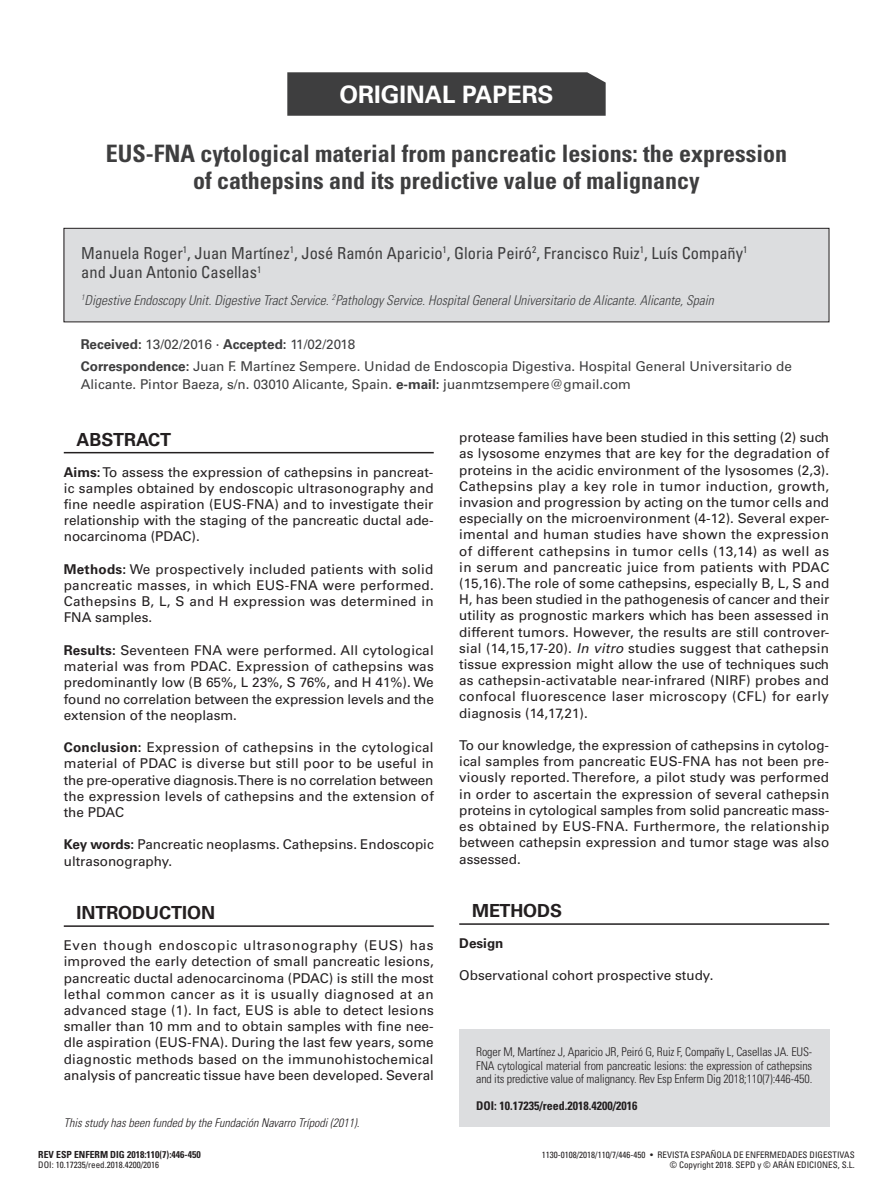
<style>
.page{position:relative;width:893px;height:1191px;background:#fff}
.page>*{position:absolute;margin:0;border:0;box-sizing:border-box;transform-origin:0 0}
.t1{font:700 condensed 24px/27px "Univers";color:#3e3e3f;text-align:center}
.t2{font:700 24px "Univers";color:#fff}
.t3{font:700 18px "Univers";color:#231f20}
.t4{font:condensed 16.5px/19.5px "Univers";color:#3e3e3f}
.t5{font:13.5px/16.2px "Univers";color:#231f20;text-align:justify}
.t6{font:13.5px/22.2px "Univers";color:#3e3e3f}
.t7{font:italic 300 condensed 13.5px "Univers";color:#3e3e3f}
.t8{font:700 13.5px "Univers";color:#231f20}
.t9{font:300 condensed 12px/13.5px "Univers";letter-spacing:-.01em;color:#231f20;text-align:justify}
.t10{font:italic 300 condensed 12px "Univers";color:#231f20}
.t11{font:700 condensed 12px "Univers";color:#231f20}
.t12{font:700 condensed 9.75px "Univers";color:#231f20}
.t13{font:condensed 9px/10.4px "Univers";color:#231f20;text-align:right}
.s1{font-weight:700}
.s2{font-style:italic}
</style>
<div class="page">
<div style="left:459px;top:1029px;width:370px;height:98px;background:#dcdddf"></div>
<div style="left:287px;top:72px;width:319px;height:44px;background:#3e3e3f"></div>
<div style="left:64px;top:228px;width:765px;height:94px;background:#dcdddf"></div>
<div style="left:64px;top:228px;width:765px;height:94px;border:1px solid #231f20"></div>
<hr style="left:64px;top:452px;width:370px;height:1px;background:#231f20">
<hr style="left:64px;top:925px;width:370px;height:2px;background:#231f20">
<hr style="left:459px;top:923px;width:370px;height:1px;background:#231f20">
<h1 class="t2" style="left:340px;top:80px;width:215px">ORIGINAL PAPERS</h1>
<h1 class="t1" style="left:106px;top:140px;width:683px">EUS-FNA cytological material from pancreatic lesions: the expression of cathepsins and its predictive value of malignancy</h1>
<p class="t4" style="left:81px;top:243px;width:668px">Manuela Roger<sup>1</sup>, Juan Martínez<sup>1</sup>, José Ramón Aparicio<sup>1</sup>, Gloria Peiró<sup>2</sup>, Francisco Ruiz<sup>1</sup>, Luís Compañy<sup>1 </sup>and Juan Antonio Casellas<sup>1</sup></p>
<p class="t7" style="left:81px;top:292px;width:634px"><sup>1</sup>Digestive Endoscopy Unit. Digestive Tract Service. <sup>2</sup>Pathology Service. Hospital General Universitario de Alicante. Alicante, Spain</p>
<p class="t6" style="left:81px;top:333px;width:713px"><span class="s1">Received:</span> 13/02/2016 · <span class="s1">Accepted:</span> 11/02/2018<br><span class="s1">Correspondence:</span> Juan F. Martínez Sempere. Unidad de Endoscopia Digestiva. Hospital General Universitario de</p>
<p class="t6" style="left:81px;top:374px;width:552px">Alicante. Pintor Baeza, s/n. 03010 Alicante, Spain. <span class="s1">e-mail:</span> juanmtzsempere@gmail.com</p>
<h2 class="t3" style="left:77px;top:428px;width:96px">ABSTRACT</h2>
<p class="t5" style="left:64px;top:464px;width:371px"><span class="s1">Aims:</span> To assess the expression of cathepsins in pancreat&shy;ic samples obtained by endoscopic ultrasonography and fine needle aspiration (EUS-FNA) and to investigate their relationship with the staging of the pancreatic ductal ade&shy;nocarcinoma (PDAC).</p>
<p class="t5" style="left:64px;top:561px;width:372px"><span class="s1">Methods:</span> We prospectively included patients with solid pancreatic masses, in which EUS-FNA were performed.<br>Cathepsins B, L, S and H expression was determined in FNA samples.</p>
<p class="t5" style="left:64px;top:642px;width:372px"><span class="s1">Results:</span> Seventeen FNA were performed. All cytological material was from PDAC. Expression of cathepsins was predominantly low (B 65%, L 23%, S 76%, and H 41%). We found no correlation between the expression levels and the extension of the neoplasm.</p>
<p class="t5" style="left:64px;top:739px;width:372px"><span class="s1">Conclusion:</span> Expression of cathepsins in the cytological material of PDAC is diverse but still poor to be useful in the pre-operative diagnosis. There is no correlation between the expression levels of cathepsins and the extension of the PDAC</p>
<p class="t5" style="left:64px;top:836px;width:371px"><span class="s1">Key words:</span> Pancreatic neoplasms. Cathepsins. Endoscopic ultrasonography.</p>
<h2 class="t3" style="left:77px;top:902px;width:140px">INTRODUCTION</h2>
<p class="t5" style="left:64px;top:937px;width:372px">Even though endoscopic ultrasonography (EUS) has improved the early detection of small pancreatic lesions, pancreatic ductal adenocarcinoma (PDAC) is still the most lethal common cancer as it is usually diagnosed at an advanced stage (1). In fact, EUS is able to detect lesions smaller than 10 mm and to obtain samples with fine nee&shy;dle aspiration (EUS-FNA). During the last few years, some diagnostic methods based on the immunohistochemical analysis of pancreatic tissue have been developed. Several</p>
<p class="t10" style="left:64px;top:1115px;width:297px">This study has been funded by the Fundación Navarro Trípodi (2011).</p>
<p class="t12" style="left:38px;top:1148px;width:164px">REV ESP ENFERM DIG 2018:110(7):446-450</p>
<p class="t13" style="left:38px;top:1159px;width:122px">DOI: 10.17235/reed.2018.4200/2016</p>
<p class="t5" style="left:459px;top:429px;width:372px">protease families have been studied in this setting (2) such as lysosome enzymes that are key for the degradation of proteins in the acidic environment of the lysosomes (2,3).<br>Cathepsins play a key role in tumor induction, growth, invasion and progression by acting on the tumor cells and especially on the microenvironment (4-12). Several exper&shy;imental and human studies have shown the expression of different cathepsins in tumor cells (13,14) as well as in serum and pancreatic juice from patients with PDAC (15,16). The role of some cathepsins, especially B, L, S and H, has been studied in the pathogenesis of cancer and their utility as prognostic markers which has been assessed in different tumors. However, the results are still controver&shy;sial (14,15,17-20). <span class="s2">In vitro</span> studies suggest that cathepsin tissue expression might allow the use of techniques such as cathepsin-activatable near-infrared (NIRF) probes and confocal fluorescence laser microscopy (CFL) for early diagnosis (14,17,21).</p>
<p class="t5" style="left:459px;top:737px;width:372px">To our knowledge, the expression of cathepsins in cytolog&shy;ical samples from pancreatic EUS-FNA has not been pre&shy;viously reported. Therefore, a pilot study was performed in order to ascertain the expression of several cathepsin proteins in cytological samples from solid pancreatic mass&shy;es obtained by EUS-FNA. Furthermore, the relationship between cathepsin expression and tumor stage was also assessed.</p>
<h2 class="t3" style="left:472px;top:900px;width:92px">METHODS</h2>
<p class="t8" style="left:459px;top:935px;width:46px">Design</p>
<p class="t5" style="left:459px;top:967px;width:256px">Observational cohort prospective study.</p>
<p class="t9" style="left:476px;top:1045px;width:338px">Roger M, Martínez J, Aparicio JR, Peiró G, Ruiz F, Compañy L, Casellas JA. EUS-FNA cytological material from pancreatic lesions: the expression of cathepsins and its predictive value of malignancy. Rev Esp Enferm Dig 2018;110(7):446-450.</p>
<p class="t11" style="left:476px;top:1098px;width:163px">DOI: 10.17235/reed.2018.4200/2016</p>
<p class="t13" style="left:542px;top:1149px;width:314px">1130-0108/2018/110/7/446-450 • REVISTA ESPAÑOLA DE ENFERMEDADES DIGESTIVAS © Copyright 2018. SEPD y © ARÁN EDICIONES, S.L.</p>
</div>
